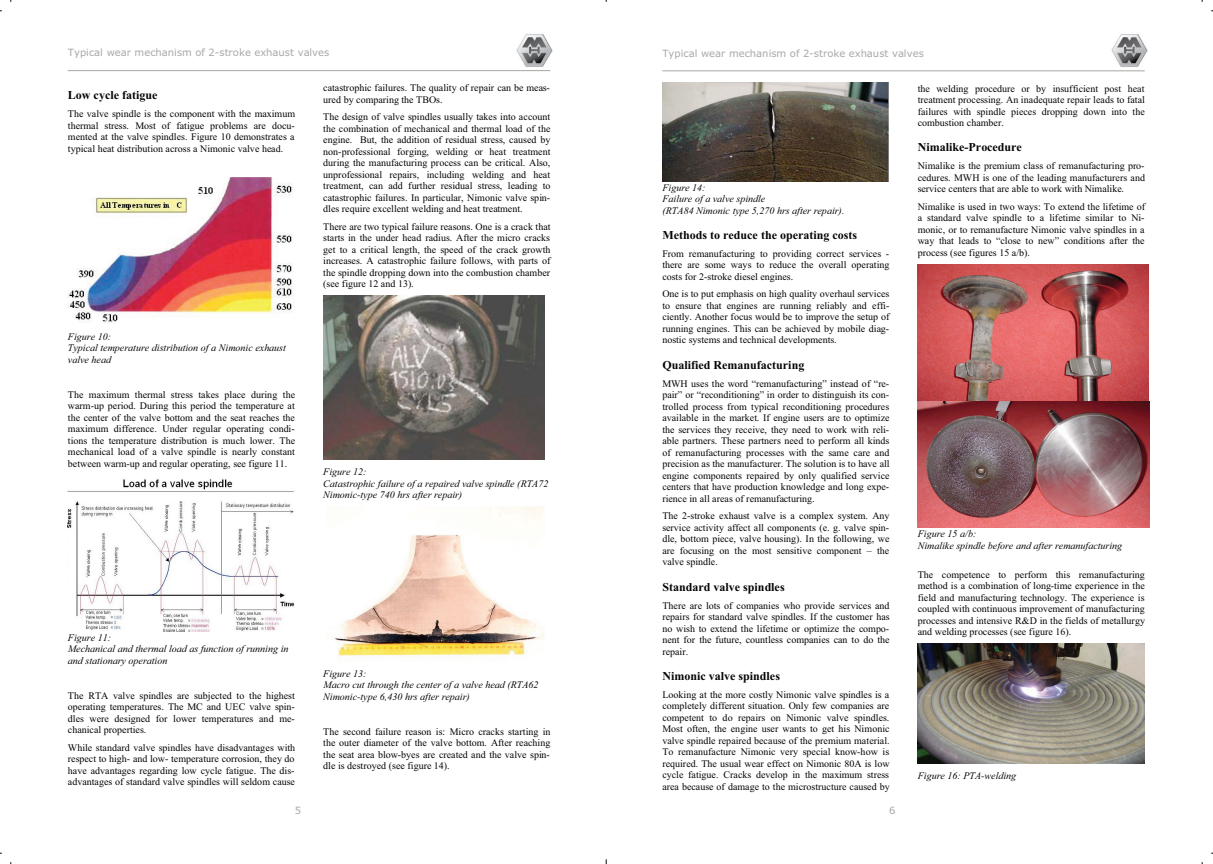
<style>
.page{position:relative;width:1213px;height:864px;background:#fff}
.page>*{position:absolute;margin:0;border:0;box-sizing:border-box;transform-origin:0 0}
.t1{font:700 12px "Times New Roman";color:#040503}
.t2{font:10px/11.5px "Times New Roman";color:#040503;text-align:justify}
.t3{font:italic 10px/11.5px "Times New Roman";color:#040503}
.t4{font:10px "Verdana";color:#a9a8a8}
</style>
<div class="page">
<img style="left:516px;top:34px;width:36px;height:33px">
<hr style="left:68px;top:70px;width:482px;height:1px;background:#a6a6a5">
<img style="left:68px;top:177px;width:225px;height:146px">
<img style="left:68px;top:479px;width:226px;height:152px">
<img style="left:323px;top:296px;width:221px;height:164px">
<img style="left:333px;top:506px;width:211px;height:151px">
<img style="left:1111px;top:34px;width:36px;height:33px">
<hr style="left:662px;top:70px;width:482px;height:1px;background:#a6a6a5">
<img style="left:662px;top:82px;width:226px;height:99px">
<img style="left:917px;top:264px;width:232px;height:264px">
<img style="left:917px;top:643px;width:227px;height:120px">
<p class="t4" style="left:68px;top:47px;width:263px">Typical wear mechanism of 2-stroke exhaust valves</p>
<p class="t1" style="left:68px;top:91px;width:91px">Low cycle fatigue</p>
<p class="t2" style="left:68px;top:109px;width:229px">The valve spindle is the component with the maximum thermal stress. Most of fatigue problems are docu&shy;mented at the valve spindles. Figure 10 demonstrates a typical heat distribution across a Nimonic valve head.</p>
<p class="t3" style="left:68px;top:332px;width:219px">Figure 10:<br>Typical temperature distribution of a Nimonic exhaust valve head</p>
<p class="t2" style="left:68px;top:390px;width:229px">The maximum thermal stress takes place during the warm-up period. During this period the temperature at the center of the valve bottom and the seat reaches the maximum difference. Under regular operating condi&shy;tions the temperature distribution is much lower. The mechanical load of a valve spindle is nearly constant between warm-up and regular operating, see figure 11.</p>
<p class="t2" style="left:323px;top:83px;width:228px">catastrophic failures. The quality of repair can be meas&shy;ured by comparing the TBOs.</p>
<p class="t2" style="left:323px;top:112px;width:229px">The design of valve spindles usually takes into account the combination of mechanical and thermal load of the engine. But, the addition of residual stress, caused by non-professional forging, welding or heat treatment during the manufacturing process can be critical. Also, unprofessional repairs, including welding and heat treatment, can add further residual stress, leading to catastrophic failures. In particular, Nimonic valve spin&shy;dles require excellent welding and heat treatment.</p>
<p class="t2" style="left:323px;top:222px;width:229px">There are two typical failure reasons. One is a crack that starts in the under head radius. After the micro cracks get to a critical length, the speed of the crack growth increases. A catastrophic failure follows, with parts of the spindle dropping down into the combustion chamber (see figure 12 and 13).</p>
<p class="t3" style="left:323px;top:467px;width:227px">Figure 12:<br>Catastrophic failure of a repaired valve spindle (RTA72<br>Nimonic-type 740 hrs after repair)</p>
<p class="t3" style="left:68px;top:632px;width:222px">Figure 11:<br>Mechanical and thermal load as function of running in and stationary operation</p>
<p class="t2" style="left:68px;top:690px;width:228px">The RTA valve spindles are subjected to the highest operating temperatures. The MC and UEC valve spin&shy;dles were designed for lower temperatures and me&shy;chanical properties.</p>
<p class="t2" style="left:68px;top:742px;width:229px">While standard valve spindles have disadvantages with respect to high- and low- temperature corrosion, they do have advantages regarding low cycle fatigue. The dis&shy;advantages of standard valve spindles will seldom cause</p>
<p class="t4" style="left:295px;top:804px;width:8px">5</p>
<p class="t3" style="left:323px;top:668px;width:216px">Figure 13:<br>Macro cut through the center of a valve head (RTA62<br>Nimonic-type 6,430 hrs after repair)</p>
<p class="t2" style="left:323px;top:726px;width:229px">The second failure reason is: Micro cracks starting in the outer diameter of the valve bottom. After reaching the seat area blow-byes are created and the valve spin&shy;dle is destroyed (see figure 14).</p>
<p class="t4" style="left:662px;top:47px;width:263px">Typical wear mechanism of 2-stroke exhaust valves</p>
<p class="t3" style="left:662px;top:182px;width:184px">Figure 14:<br>Failure of a valve spindle<br>(RTA84 Nimonic type 5,270 hrs after repair).</p>
<p class="t1" style="left:662px;top:231px;width:196px">Methods to reduce the operating costs</p>
<p class="t2" style="left:662px;top:249px;width:229px">From remanufacturing to providing correct services - there are some ways to reduce the overall operating costs for 2-stroke diesel engines.</p>
<p class="t2" style="left:662px;top:289px;width:229px">One is to put emphasis on high quality overhaul services to ensure that engines are running reliably and effi&shy;ciently. Another focus would be to improve the setup of running engines. This can be achieved by mobile diag&shy;nostic systems and technical developments.</p>
<p class="t1" style="left:662px;top:361px;width:143px">Qualified Remanufacturing</p>
<p class="t2" style="left:662px;top:378px;width:229px">MWH uses the word “remanufacturing” instead of “re&shy;pair” or “reconditioning” in order to distinguish its con&shy;trolled process from typical reconditioning procedures available in the market. If engine users are to optimize the services they receive, they need to work with reli&shy;able partners. These partners need to perform all kinds of remanufacturing processes with the same care and precision as the manufacturer. The solution is to have all engine components repaired by only qualified service centers that have production knowledge and long expe&shy;rience in all areas of remanufacturing.</p>
<p class="t2" style="left:662px;top:511px;width:229px">The 2-stroke exhaust valve is a complex system. Any service activity affect all components (e. g. valve spin&shy;dle, bottom piece, valve housing). In the following, we are focusing on the most sensitive component – the valve spindle.</p>
<p class="t1" style="left:662px;top:582px;width:124px">Standard valve spindles</p>
<p class="t2" style="left:662px;top:600px;width:229px">There are lots of companies who provide services and repairs for standard valve spindles. If the customer has no wish to extend the lifetime or optimize the compo&shy;nent for the future, countless companies can to do the repair.</p>
<p class="t1" style="left:662px;top:672px;width:119px">Nimonic valve spindles</p>
<p class="t2" style="left:662px;top:689px;width:229px">Looking at the more costly Nimonic valve spindles is a completely different situation. Only few companies are competent to do repairs on Nimonic valve spindles.<br>Most often, the engine user wants to get his Nimonic valve spindle repaired because of the premium material.<br>To remanufacture Nimonic very special know-how is required. The usual wear effect on Nimonic 80A is low cycle fatigue. Cracks develop in the maximum stress area because of damage to the microstructure caused by</p>
<p class="t4" style="left:889px;top:804px;width:8px">6</p>
<p class="t2" style="left:917px;top:83px;width:229px">the welding procedure or by insufficient post heat treatment processing. An inadequate repair leads to fatal failures with spindle pieces dropping down into the combustion chamber.</p>
<p class="t1" style="left:917px;top:143px;width:106px">Nimalike-Procedure</p>
<p class="t2" style="left:917px;top:161px;width:229px">Nimalike is the premium class of remanufacturing pro&shy;cedures. MWH is one of the leading manufacturers and service centers that are able to work with Nimalike.</p>
<p class="t2" style="left:917px;top:202px;width:229px">Nimalike is used in two ways: To extend the lifetime of a standard valve spindle to a lifetime similar to Ni&shy;monic, or to remanufacture Nimonic valve spindles in a way that leads to “close to new” conditions after the process (see figures 15 a/b).</p>
<p class="t3" style="left:917px;top:529px;width:206px">Figure 15 a/b:<br>Nimalike spindle before and after remanufacturing</p>
<p class="t2" style="left:917px;top:569px;width:229px">The competence to perform this remanufacturing method is a combination of long-time experience in the field and manufacturing technology. The experience is coupled with continuous improvement of manufacturing processes and intensive R&amp;D in the fields of metallurgy and welding processes (see figure 16).</p>
<p class="t3" style="left:917px;top:770px;width:100px">Figure 16: PTA-welding</p>
</div>
